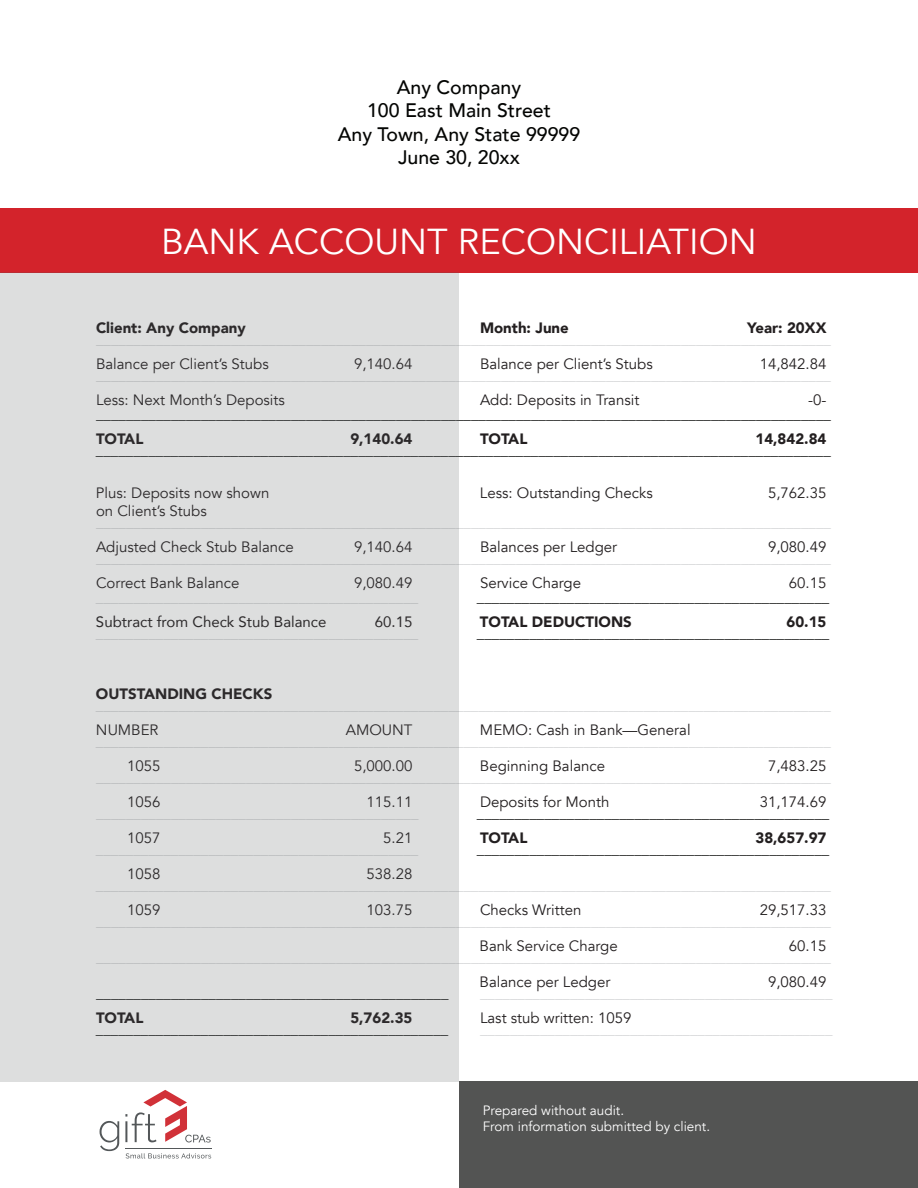
<style>
.page{position:relative;width:918px;height:1188px;background:#fff}
.page>*{position:absolute;margin:0;border:0;box-sizing:border-box;transform-origin:0 0}
.t1{font:36px "Avenir";color:#fff}
.t2{font:500 19.5px/23.4px "Avenir";color:#040503;text-align:center}
.t3{font:15px "Avenir";color:#d1d2d4}
.t4{font:15px "Avenir";color:#231f20}
.t5{font:15px "Avenir";color:#040503}
.t6{font:900 15px "Avenir";color:#231f20}
.t7{font:15px "Avenir";color:#231f20}
.t8{font:13.5px/16.2px "Avenir";color:#fff}
</style>
<div class="page">
<div style="left:459px;top:1082px;width:459px;height:106px;background:#535453"></div>
<div style="left:0;top:208px;width:918px;height:65px;background:#d3232b"></div>
<svg style="left:126px;top:1153px;width:85px;height:5px"></svg>
<svg style="left:100px;top:1121px;width:19px;height:30px"></svg>
<svg style="left:125px;top:1090px;width:86px;height:53px"></svg>
<hr style="left:125px;top:1148px;width:87px;height:1px;background:#535759">
<div style="left:0;top:272px;width:459px;height:810px;background:#dddede"></div>
<h2 class="t2" style="left:338px;top:74px;width:244px">Any Company<br>100 East Main Street<br>Any Town, Any State 99999<br>June 30, 20xx</h2>
<h1 class="t1" style="left:161px;top:220px;width:597px">BANK ACCOUNT RECONCILIATION</h1>
<p class="t6" style="left:96px;top:315px;width:151px">Client: Any Company</p>
<p class="t6" style="left:480px;top:315px;width:90px">Month: June</p>
<p class="t6" style="left:747px;top:315px;width:81px">Year: 20XX</p>
<p class="t3" style="left:96px;top:330px;width:736px">__________________________________________________________________________________________________</p>
<p class="t4" style="left:96px;top:355px;width:174px">Balance per Client’s Stubs</p>
<p class="t4" style="left:354px;top:355px;width:60px">9,140.64</p>
<p class="t4" style="left:480px;top:355px;width:174px">Balance per Client’s Stubs</p>
<p class="t4" style="left:760px;top:355px;width:68px">14,842.84</p>
<p class="t3" style="left:96px;top:366px;width:736px">__________________________________________________________________________________________________</p>
<p class="t4" style="left:96px;top:391px;width:190px">Less: Next Month’s Deposits</p>
<p class="t4" style="left:480px;top:391px;width:161px">Add: Deposits in Transit</p>
<p class="t4" style="left:808px;top:391px;width:20px">-0-</p>
<p class="t5" style="left:96px;top:405px;width:736px">__________________________________________________________________________________________________</p>
<p class="t6" style="left:96px;top:426px;width:49px">TOTAL</p>
<p class="t6" style="left:350px;top:426px;width:64px">9,140.64</p>
<p class="t6" style="left:480px;top:426px;width:49px">TOTAL</p>
<p class="t6" style="left:755px;top:426px;width:73px">14,842.84</p>
<p class="t5" style="left:96px;top:441px;width:736px">__________________________________________________________________________________________________</p>
<p class="t4" style="left:96px;top:484px;width:175px">Plus: Deposits now shown</p>
<p class="t4" style="left:480px;top:484px;width:174px">Less: Outstanding Checks</p>
<p class="t4" style="left:768px;top:484px;width:60px">5,762.35</p>
<p class="t4" style="left:96px;top:502px;width:112px">on Client’s Stubs</p>
<p class="t3" style="left:96px;top:513px;width:736px">__________________________________________________________________________________________________</p>
<p class="t4" style="left:96px;top:538px;width:199px">Adjusted Check Stub Balance</p>
<p class="t4" style="left:354px;top:538px;width:60px">9,140.64</p>
<p class="t4" style="left:480px;top:538px;width:139px">Balances per Ledger</p>
<p class="t4" style="left:768px;top:538px;width:60px">9,080.49</p>
<p class="t3" style="left:96px;top:549px;width:736px">__________________________________________________________________________________________________</p>
<p class="t4" style="left:96px;top:574px;width:145px">Correct Bank Balance</p>
<p class="t4" style="left:354px;top:574px;width:60px">9,080.49</p>
<p class="t4" style="left:480px;top:574px;width:103px">Service Charge</p>
<p class="t4" style="left:789px;top:574px;width:39px">60.15</p>
<p class="t3" style="left:96px;top:588px;width:324px">___________________________________________</p>
<p class="t5" style="left:477px;top:588px;width:354px">_______________________________________________</p>
<p class="t7" style="left:96px;top:610px;width:232px">Subtract from Check Stub Balance</p>
<p class="t7" style="left:375px;top:610px;width:39px">60.15</p>
<p class="t6" style="left:480px;top:609px;width:153px">TOTAL DEDUCTIONS</p>
<p class="t6" style="left:787px;top:609px;width:41px">60.15</p>
<p class="t3" style="left:96px;top:624px;width:324px">___________________________________________</p>
<p class="t5" style="left:477px;top:624px;width:354px">_______________________________________________</p>
<p class="t6" style="left:96px;top:681px;width:178px">OUTSTANDING CHECKS</p>
<p class="t3" style="left:96px;top:696px;width:736px">__________________________________________________________________________________________________</p>
<p class="t4" style="left:96px;top:721px;width:64px">NUMBER</p>
<p class="t4" style="left:346px;top:721px;width:68px">AMOUNT</p>
<p class="t4" style="left:480px;top:721px;width:212px">MEMO: Cash in Bank—General</p>
<p class="t3" style="left:96px;top:732px;width:736px">__________________________________________________________________________________________________</p>
<p class="t4" style="left:127px;top:757px;width:35px">1055</p>
<p class="t4" style="left:354px;top:757px;width:60px">5,000.00</p>
<p class="t4" style="left:480px;top:757px;width:127px">Beginning Balance</p>
<p class="t4" style="left:768px;top:757px;width:60px">7,483.25</p>
<p class="t3" style="left:96px;top:768px;width:736px">__________________________________________________________________________________________________</p>
<p class="t4" style="left:127px;top:793px;width:35px">1056</p>
<p class="t4" style="left:367px;top:793px;width:47px">115.11</p>
<p class="t4" style="left:480px;top:793px;width:131px">Deposits for Month</p>
<p class="t4" style="left:760px;top:793px;width:68px">31,174.69</p>
<p class="t3" style="left:96px;top:804px;width:324px">___________________________________________</p>
<p class="t5" style="left:477px;top:804px;width:354px">_______________________________________________</p>
<p class="t4" style="left:127px;top:829px;width:35px">1057</p>
<p class="t4" style="left:383px;top:829px;width:31px">5.21</p>
<p class="t6" style="left:480px;top:825px;width:49px">TOTAL</p>
<p class="t6" style="left:755px;top:825px;width:73px">38,657.97</p>
<p class="t3" style="left:96px;top:840px;width:324px">___________________________________________</p>
<p class="t5" style="left:477px;top:840px;width:354px">_______________________________________________</p>
<p class="t4" style="left:127px;top:865px;width:35px">1058</p>
<p class="t4" style="left:367px;top:865px;width:47px">538.28</p>
<p class="t3" style="left:96px;top:876px;width:737px">__________________________________________________________________________________________________</p>
<p class="t4" style="left:127px;top:901px;width:35px">1059</p>
<p class="t4" style="left:367px;top:901px;width:47px">103.75</p>
<p class="t4" style="left:480px;top:901px;width:103px">Checks Written</p>
<p class="t4" style="left:760px;top:901px;width:68px">29,517.33</p>
<p class="t3" style="left:96px;top:912px;width:736px">__________________________________________________________________________________________________</p>
<p class="t4" style="left:480px;top:937px;width:140px">Bank Service Charge</p>
<p class="t4" style="left:789px;top:937px;width:39px">60.15</p>
<p class="t3" style="left:96px;top:948px;width:736px">__________________________________________________________________________________________________</p>
<p class="t4" style="left:480px;top:973px;width:132px">Balance per Ledger</p>
<p class="t4" style="left:768px;top:973px;width:60px">9,080.49</p>
<p class="t5" style="left:96px;top:984px;width:354px">_______________________________________________</p>
<p class="t3" style="left:480px;top:984px;width:354px">_______________________________________________</p>
<p class="t6" style="left:96px;top:1005px;width:49px">TOTAL</p>
<p class="t6" style="left:350px;top:1005px;width:64px">5,762.35</p>
<p class="t4" style="left:480px;top:1009px;width:153px">Last stub written: 1059</p>
<p class="t5" style="left:96px;top:1020px;width:354px">_______________________________________________</p>
<p class="t3" style="left:480px;top:1020px;width:354px">_______________________________________________</p>
<p class="t8" style="left:483px;top:1102px;width:229px">Prepared without audit.<br>From information submitted by client.</p>
</div>
